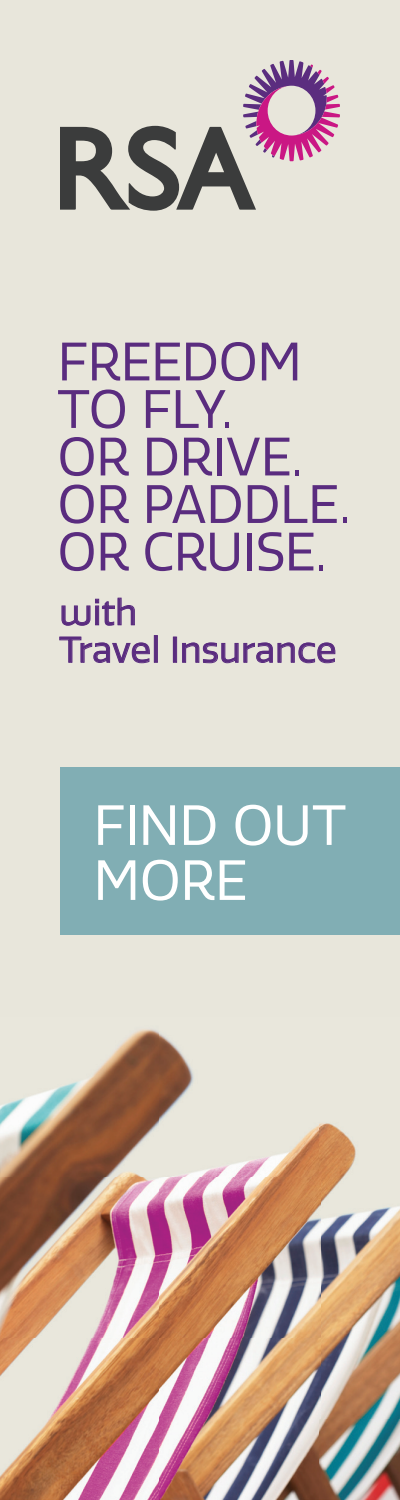
<style>
.page{position:relative;width:400px;height:1500px;background:#e8e6db}
.page>*{position:absolute;margin:0;border:0;box-sizing:border-box;transform-origin:0 0}
.t1{font:55px/55px "RSA Sans";letter-spacing:-.01em;color:#fff}
.t2{font:52.5px/47.5px "RSA Sans";letter-spacing:-.01em;color:#5a2c7f}
.t3{font:35px/37.5px "RSA Sans";letter-spacing:.005em;color:#5a2c7f}
</style>
<div class="page">
<img style="left:0;top:1029px;width:400px;height:471px">
<svg style="left:62px;top:598px;width:73px;height:28px"></svg>
<svg style="left:59px;top:637px;width:91px;height:26px"></svg>
<div style="left:154px;top:635px;width:4px;height:28px;border:1px solid #5a2c7f"></div>
<div style="left:173px;top:637px;width:4px;height:26px;border:1px solid #5a2c7f"></div>
<svg style="left:182px;top:643px;width:153px;height:20px"></svg>
<svg style="left:60px;top:60px;width:280px;height:151px"></svg>
<div style="left:60px;top:768px;width:340px;height:167px;background:#81aeb4"></div>
<p class="t2" style="left:58px;top:338px;width:294px">FREEDOM<br>TO FLY.<br>OR DRIVE.<br>OR PADDLE.<br>OR CRUISE.</p>
<p class="t3" style="left:59px;top:594px;width:279px">with<br>Travel Insurance</p>
<p class="t1" style="left:93px;top:798px;width:254px">FIND OUT<br>MORE</p>
</div>
